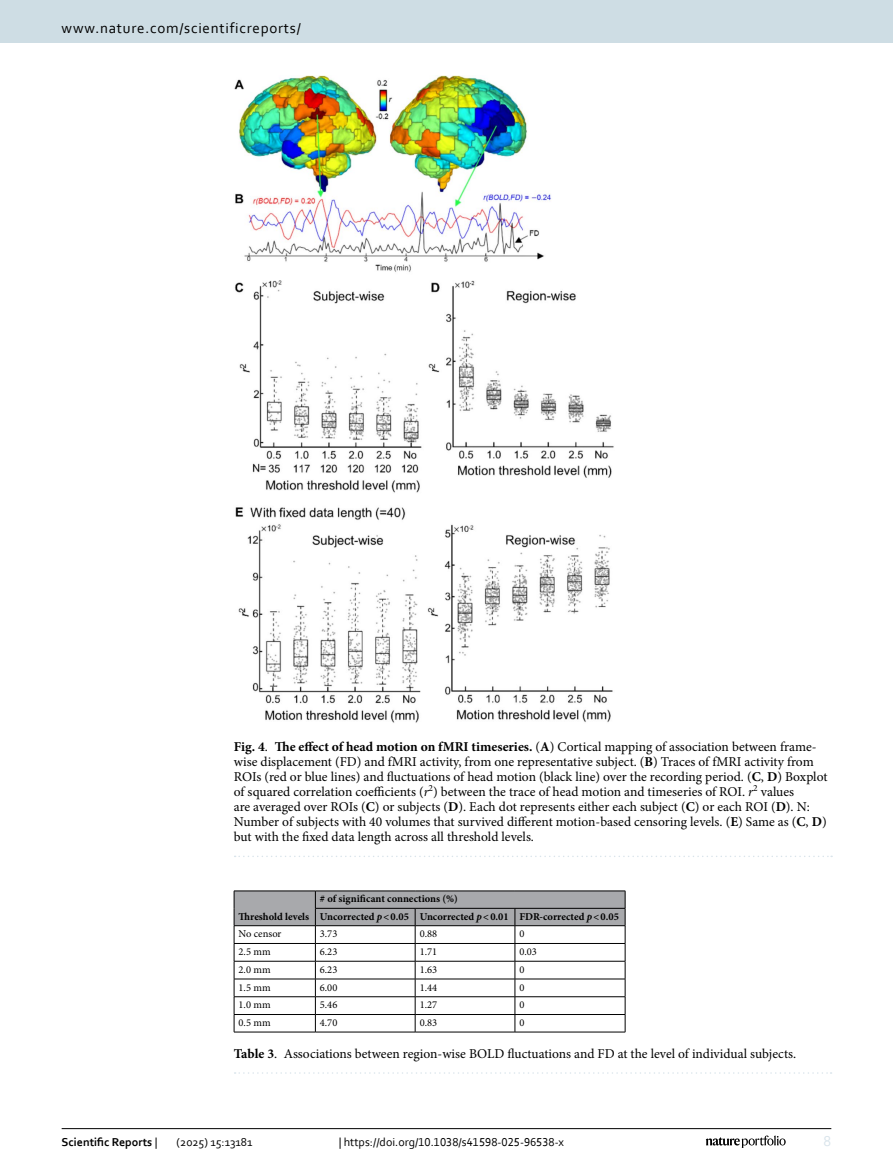
<style>
.page{position:relative;width:893px;height:1174px;background:#fff}
.page>*{position:absolute;margin:0;border:0;box-sizing:border-box;transform-origin:0 0}
.t1{font:15px "Corbel";letter-spacing:.05em;color:#000}
.t2{font:15px "Corbel";color:#d9e4eb}
.Figure_Caption{font:13.5px/15px "Minion Pro";color:#000}
.Table_Caption{font:13.5px "Minion Pro";color:#000}
.t3{font:12px "Corbel";color:#000}
.t4{font:700 12px "Corbel";color:#000}
.Table_Head{font:700 10.5px "Minion Pro";color:#000}
.Table_Body{font:10.5px "Minion Pro";color:#000}
.s1{font-weight:700}
.s2{font-style:italic}
.s3{font-weight:400}
</style>
<div class="page">
<hr style="left:234px;top:890px;width:81px;height:1px;background:#000">
<hr style="left:315px;top:890px;width:100px;height:1px;background:#000">
<hr style="left:415px;top:890px;width:100px;height:1px;background:#000">
<hr style="left:515px;top:890px;width:110px;height:1px;background:#000">
<hr style="left:315px;top:1031px;width:100px;height:1px;background:#000">
<hr style="left:415px;top:1031px;width:100px;height:1px;background:#000">
<svg style="left:234px;top:891px;width:392px;height:140px"></svg>
<hr style="left:515px;top:1031px;width:110px;height:1px;background:#000">
<hr style="left:234px;top:1031px;width:81px;height:1px;background:#000">
<svg style="left:235px;top:1072px;width:597px;height:1px"></svg>
<img style="left:234px;top:76px;width:380px;height:647px">
<svg style="left:235px;top:855px;width:597px;height:2px"></svg>
<hr style="left:62px;top:1128px;width:769px;height:1px;background:#000">
<svg style="left:706px;top:1135px;width:80px;height:12px"></svg>
<div style="left:0;top:0;width:893px;height:43px;background:#cedde4"></div>
<p class="t1" style="left:62px;top:18px;width:241px">www.nature.com/scientificreports/</p>
<p class="Figure_Caption" style="left:234px;top:739px;width:595px"><span class="s1">Fig. 4</span>. <span class="s1">The effect of head motion on fMRI timeseries.</span> (<span class="s1">A</span>) Cortical mapping of association between frame&shy;wise displacement (FD) and fMRI activity, from one representative subject. (<span class="s1">B</span>) Traces of fMRI activity from ROIs (red or blue lines) and fluctuations of head motion (black line) over the recording period. (<span class="s1">C</span>, <span class="s1">D</span>) Boxplot of squared correlation coefficients (<span class="s2">r</span><sup>2</sup>) between the trace of head motion and timeseries of ROI. <span class="s2">r</span><sup>2</sup> values<br>are averaged over ROIs (<span class="s1">C</span>) or subjects (<span class="s1">D</span>). Each dot represents either each subject (<span class="s1">C</span>) or each ROI (<span class="s1">D</span>). N:<br>Number of subjects with 40 volumes that survived different motion-based censoring levels. (<span class="s1">E</span>) Same as (<span class="s1">C</span>, <span class="s1">D</span>) but with the fixed data length across all threshold levels.</p>
<p class="Table_Head" style="left:239px;top:909px;width:72px">Threshold levels</p>
<p class="Table_Head" style="left:320px;top:891px;width:140px"># of significant connections (%)</p>
<p class="Table_Head" style="left:320px;top:909px;width:91px">Uncorrected <span class="s2">p</span>&lt;0.05</p>
<p class="Table_Head" style="left:420px;top:909px;width:91px">Uncorrected <span class="s2">p</span>&lt;0.01</p>
<p class="Table_Head" style="left:519px;top:909px;width:101px">FDR-corrected <span class="s2">p</span>&lt;0.05</p>
<p class="Table_Body" style="left:239px;top:927px;width:44px">No censor</p>
<p class="Table_Body" style="left:320px;top:927px;width:19px">3.73</p>
<p class="Table_Body" style="left:420px;top:927px;width:19px">0.88</p>
<p class="Table_Body" style="left:519px;top:927px;width:7px">0</p>
<p class="Table_Body" style="left:239px;top:944px;width:34px">2.5 mm</p>
<p class="Table_Body" style="left:320px;top:944px;width:19px">6.23</p>
<p class="Table_Body" style="left:420px;top:944px;width:19px">1.71</p>
<p class="Table_Body" style="left:519px;top:944px;width:19px">0.03</p>
<p class="Table_Body" style="left:239px;top:962px;width:34px">2.0 mm</p>
<p class="Table_Body" style="left:320px;top:962px;width:19px">6.23</p>
<p class="Table_Body" style="left:420px;top:962px;width:19px">1.63</p>
<p class="Table_Body" style="left:519px;top:962px;width:7px">0</p>
<p class="Table_Body" style="left:239px;top:980px;width:34px">1.5 mm</p>
<p class="Table_Body" style="left:320px;top:980px;width:19px">6.00</p>
<p class="Table_Body" style="left:420px;top:980px;width:19px">1.44</p>
<p class="Table_Body" style="left:519px;top:980px;width:7px">0</p>
<p class="Table_Body" style="left:239px;top:998px;width:34px">1.0 mm</p>
<p class="Table_Body" style="left:320px;top:998px;width:19px">5.46</p>
<p class="Table_Body" style="left:420px;top:998px;width:19px">1.27</p>
<p class="Table_Body" style="left:519px;top:998px;width:7px">0</p>
<p class="Table_Body" style="left:239px;top:1015px;width:34px">0.5 mm</p>
<p class="Table_Body" style="left:320px;top:1015px;width:19px">4.70</p>
<p class="Table_Body" style="left:420px;top:1015px;width:19px">0.83</p>
<p class="Table_Body" style="left:519px;top:1015px;width:7px">0</p>
<p class="Table_Caption" style="left:234px;top:1044px;width:564px"><span class="s1">Table 3</span>. Associations between region-wise BOLD fluctuations and FD at the level of individual subjects.</p>
<p class="t4" style="left:62px;top:1134px;width:97px">Scientific Reports <span class="s3">|</span></p>
<p class="t3" style="left:177px;top:1134px;width:77px">(2025) 15:13181</p>
<p class="t3" style="left:339px;top:1134px;width:227px">| https://doi.org/10.1038/s41598-025-96538-x</p>
<p class="t2" style="left:824px;top:1132px;width:9px">8</p>
</div>
